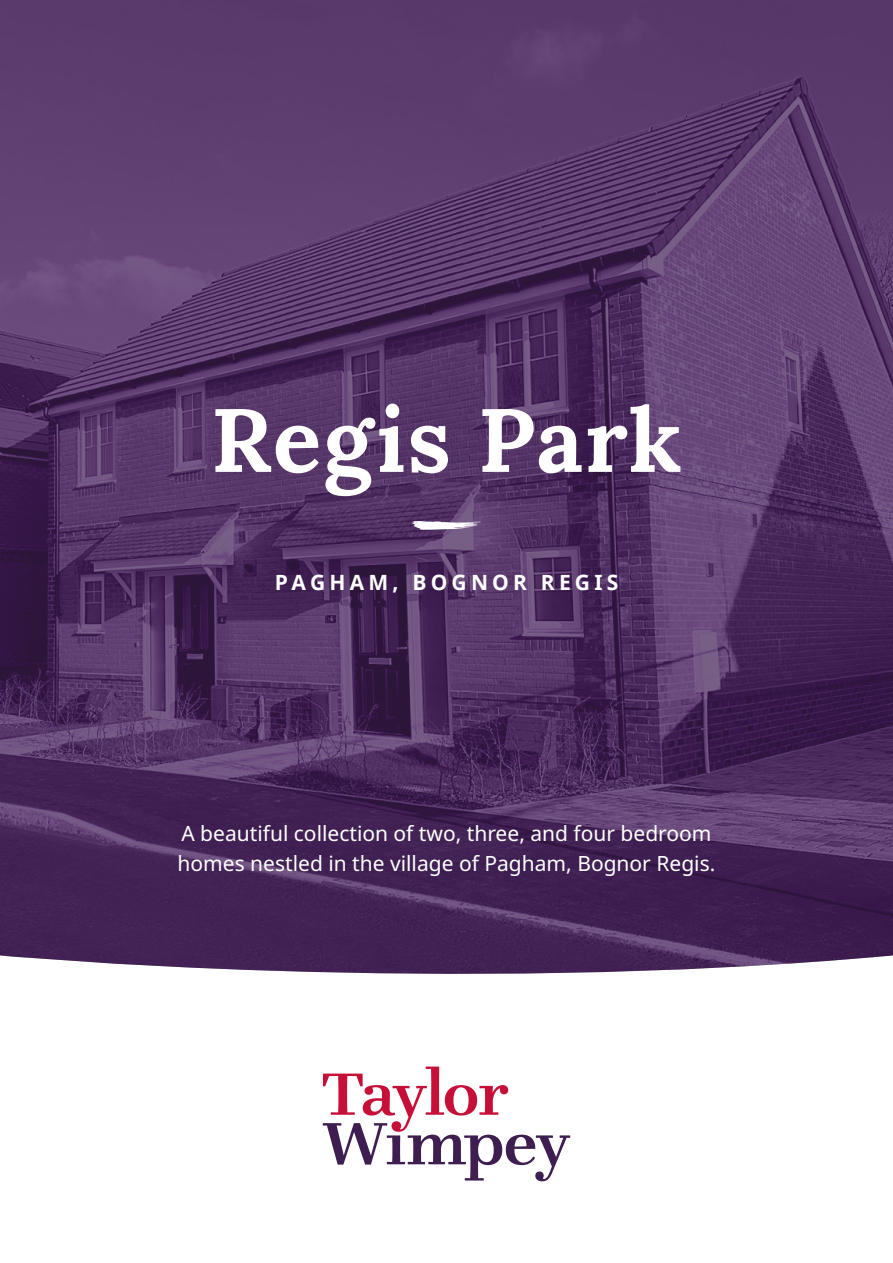
<style>
.page{position:relative;width:893px;height:1263px;background:#fff}
.page>*{position:absolute;margin:0;border:0;box-sizing:border-box;transform-origin:0 0}
.t1{font:700 89.55px "Lora";letter-spacing:.02em;color:#fff}
.t2{font:21px/30px "Noto Sans";color:#fff}
.t3{font:700 21px "Noto Sans";letter-spacing:.2em;color:#fff}
</style>
<div class="page">
<img style="left:0;top:0;width:893px;height:974px">
<svg style="left:323px;top:1066px;width:247px;height:115px"></svg>
<svg style="left:412px;top:521px;width:69px;height:9px"></svg>
<h1 class="t1" style="left:211px;top:364px;width:473px">Regis Park</h1>
<p class="t3" style="left:275px;top:567px;width:345px">PAGHAM, BOGNOR REGIS</p>
<p class="t2" style="left:178px;top:819px;width:539px">A beautiful collection of two, three, and four bedroom homes nestled in the village of Pagham, Bognor Regis.</p>
</div>
